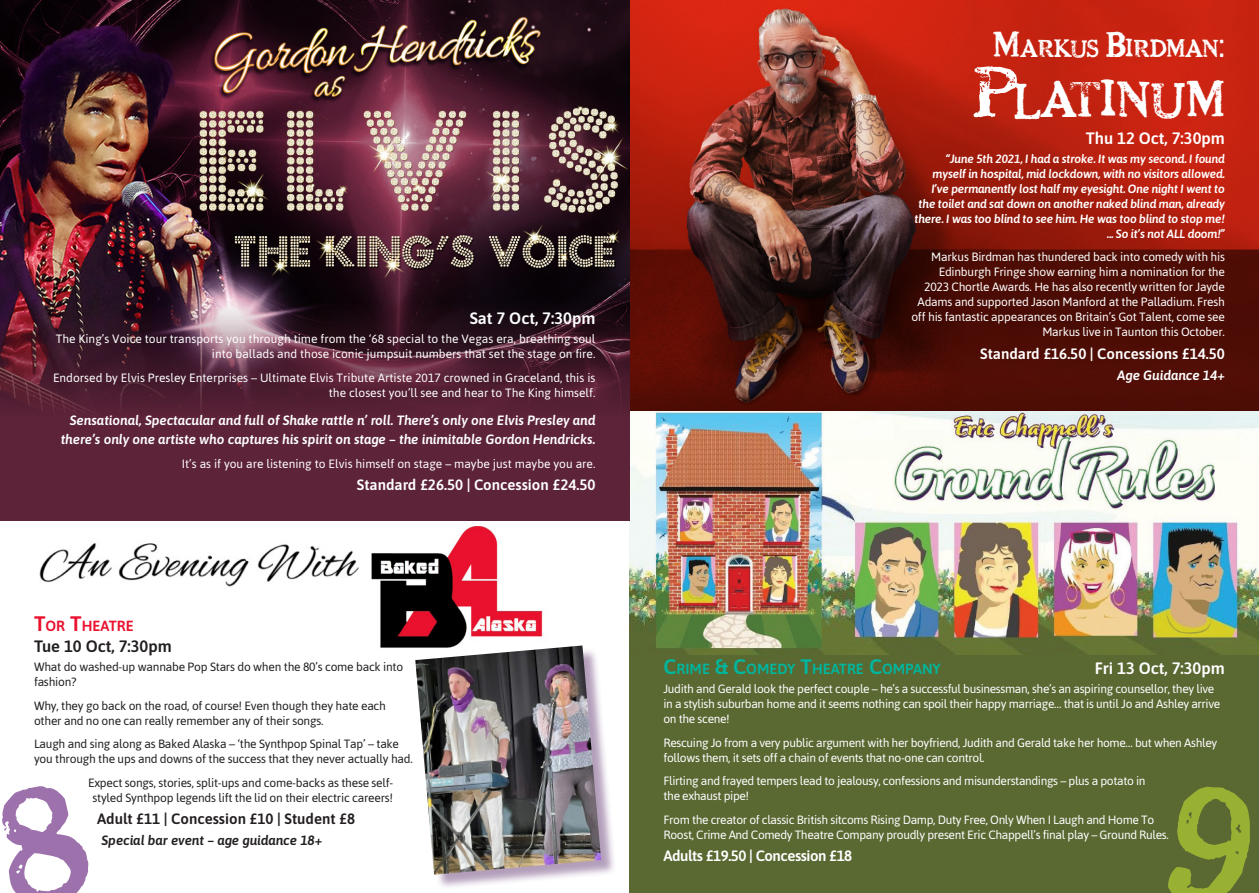
<style>
.page{position:relative;width:1259px;height:893px;background:#fff}
.page>*{position:absolute;margin:0;border:0;box-sizing:border-box;transform-origin:0 0}
._1_Heading{font:47.25px "Chelt Press Trial";color:#fff}
._1_Heading-2{font:23.1px "Chelt Press Trial";color:#fff}
._3_New_Date{font:600 16.5px "Asap";color:#fff}
._3_New_Date-2{font:600 16.5px "Asap";color:#231f20}
._5_New_Price{font:600 15px "Asap";color:#fff}
._5_New_Price-2{font:600 15px "Asap";color:#231f20}
._5_New_Price-3{font:600 15px "Asap";letter-spacing:-.03em;color:#fff}
._3_New_Date-3{font:600 14.7px "Asap";color:#00b69e}
._3_New_Date-4{font:600 14.7px "Asap";color:#ea112e}
._4_New_Text{font:italic 600 13.5px/19.5px "Asap";color:#fff;text-align:right}
._3_New_Date-5{font:italic 600 13.5px "Asap";color:#231f20}
._3_New_Date-6{font:italic 600 13.5px "Asap";color:#fff}
._4_New_Text-2{font:12px/15px "Asap";letter-spacing:-.02em;color:#fff}
._4_New_Text-3{font:12px/15px "Asap";letter-spacing:-.02em;color:#231f20}
._4_New_Text-4{font:12px/15px "Asap";color:#fff;text-align:right}
._4_New_Text-5{font:italic 500 12px/15px "Asap";letter-spacing:-.02em;color:#fff;text-align:right}
.s1{font-size:21px}
.s2{font-size:33px}
.s3{font-family:"Asap";font-size:33px}
.s4{font-size:67.5px}
</style>
<div class="page">
<div style="left:629px;top:410px;width:630px;height:483px;background:#5a6832"></div>
<img style="left:629px;top:0;width:630px;height:654px">
<div style="left:0;top:0;width:629px;height:521px;background:#5d2339"></div>
<img style="left:0;top:0;width:629px;height:409px">
<img style="left:39px;top:543px;width:320px;height:44px">
<img style="left:371px;top:526px;width:172px;height:122px">
<div style="left:417px;top:648px;width:199px;height:242px;background:#9b7fa5;opacity:.75"></div>
<img style="left:415px;top:645px;width:186px;height:230px">
<p class="_3_New_Date" style="left:470px;top:307px;width:127px">Sat 7 Oct, 7:30pm</p>
<p class="_4_New_Text-4" style="left:56px;top:331px;width:541px">The King’s Voice tour transports you through time from the ‘68 special to the Vegas era, breathing soul into ballads and those iconic jumpsuit numbers that set the stage on fire.</p>
<p class="_4_New_Text-4" style="left:53px;top:370px;width:544px">Endorsed by Elvis Presley Enterprises – Ultimate Elvis Tribute Artiste 2017 crowned in Graceland, this is the closest you’ll see and hear to The King himself.</p>
<p class="_4_New_Text" style="left:61px;top:409px;width:536px">Sensational, Spectacular and full of Shake rattle n’ roll. There’s only one Elvis Presley and there’s only one artiste who captures his spirit on stage – the inimitable Gordon Hendricks.</p>
<p class="_4_New_Text-4" style="left:182px;top:456px;width:415px">It’s as if you are listening to Elvis himself on stage – maybe just maybe you are.</p>
<p class="_5_New_Price" style="left:357px;top:474px;width:240px">Standard £26.50 | Concession £24.50</p>
<p class="_3_New_Date-4" style="left:34px;top:615px;width:101px"><span class="s1">T</span>OR <span class="s1">T</span>HEATRE</p>
<p class="_3_New_Date-2" style="left:34px;top:634px;width:139px">Tue 10 Oct, 7:30pm</p>
<p class="_4_New_Text-3" style="left:34px;top:659px;width:371px">What do washed-up wannabe Pop Stars do when the 80’s come back into fashion?</p>
<p class="_4_New_Text-3" style="left:34px;top:697px;width:353px">Why, they go back on the road, of course! Even though they hate each other and no one can really remember any of their songs.</p>
<p class="_4_New_Text-3" style="left:34px;top:736px;width:380px">Laugh and sing along as Baked Alaska – ‘the Synthpop Spinal Tap’ – take you through the ups and downs of the success that they never actually had.</p>
<p class="_4_New_Text-3" style="left:88px;top:774px;width:307px;text-align:center">Expect songs, stories, split-ups and come-backs as these self&shy;styled Synthpop legends lift the lid on their electric careers!</p>
<p class="_5_New_Price-2" style="left:97px;top:808px;width:260px">Adult £11 | Concession £10 | Student £8</p>
<p class="_3_New_Date-5" style="left:102px;top:831px;width:222px">Special bar event – age guidance 18+</p>
<p class="_1_Heading-2" style="left:993px;top:36px;width:233px"><span class="s2">M</span>ARKUS <span class="s2">B</span>IRDMAN <span class="s3">:</span></p>
<p class="_1_Heading" style="left:906px;top:74px;width:167px"><span class="s4">:P</span>LATINUM</p>
<p class="_3_New_Date" style="left:1086px;top:126px;width:140px">Thu 12 Oct, 7:30pm</p>
<p class="_4_New_Text-5" style="left:914px;top:151px;width:312px">“June 5th 2021, I had a stroke. It was my second. I found myself in hospital, mid lockdown, with no visitors allowed.<br>I’ve permanently lost half my eyesight. One night I went to the toilet and sat down on another naked blind man, already there. I was too blind to see him. He was too blind to stop me! ... So it’s not ALL doom!”</p>
<p class="_4_New_Text-2" style="left:911px;top:249px;width:315px;text-align:right">Markus Birdman has thundered back into comedy with his Edinburgh Fringe show earning him a nomination for the 2023 Chortle Awards. He has also recently written for Jayde Adams and supported Jason Manford at the Palladium. Fresh off his fantastic appearances on Britain’s Got Talent, come see Markus live in Taunton this October.</p>
<p class="_5_New_Price" style="left:980px;top:343px;width:246px">Standard £16.50 | Concessions £14.50</p>
<p class="_3_New_Date-6" style="left:1117px;top:365px;width:109px">Age Guidance 14+</p>
<p class="_3_New_Date-3" style="left:663px;top:658px;width:279px"><span class="s1">C</span>RIME <span class="s1">&amp; C</span>OMEDY <span class="s1">T</span>HEATRE <span class="s1">C</span>OMPANY</p>
<p class="_3_New_Date" style="left:1094px;top:656px;width:132px">Fri 13 Oct, 7:30pm</p>
<p class="_4_New_Text-2" style="left:663px;top:681px;width:558px">Judith and Gerald look the perfect couple – he’s a successful businessman, she’s an aspiring counsellor, they live in a stylish suburban home and it seems nothing can spoil their happy marriage… that is until Jo and Ashley arrive on the scene!</p>
<p class="_4_New_Text-2" style="left:663px;top:734px;width:555px">Rescuing Jo from a very public argument with her boyfriend, Judith and Gerald take her home… but when Ashley follows them, it sets off a chain of events that no-one can control.</p>
<p class="_4_New_Text-2" style="left:663px;top:773px;width:483px">Flirting and frayed tempers lead to jealousy, confessions and misunderstandings – plus a potato in the exhaust pipe!</p>
<p class="_4_New_Text-2" style="left:663px;top:811px;width:507px">From the creator of classic British sitcoms Rising Damp, Duty Free, Only When I Laugh and Home To<br>Roost, Crime And Comedy Theatre Company proudly present Eric Chappell’s final play – Ground Rules.</p>
<p class="_5_New_Price-3" style="left:663px;top:845px;width:190px">Adults £19.50 | Concession £18</p>
</div>
